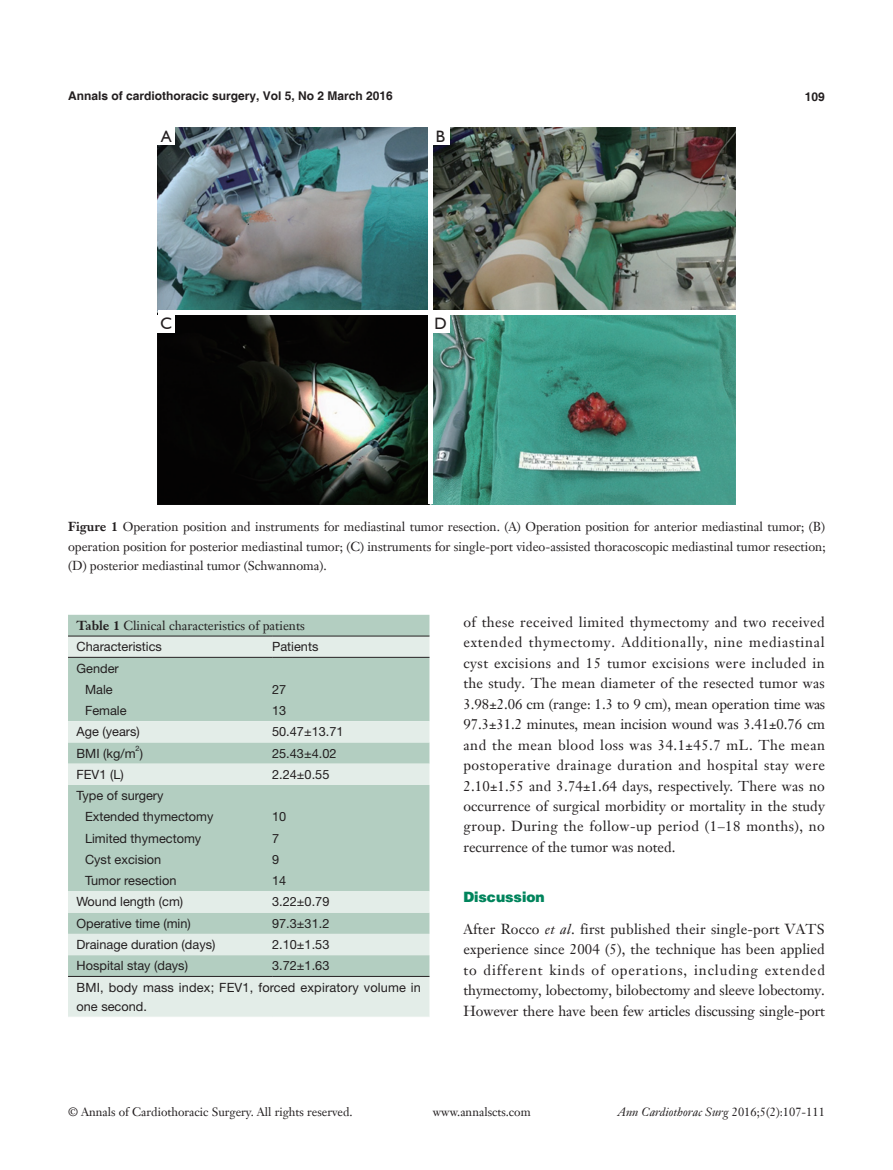
<style>
.page{position:relative;width:893px;height:1170px;background:#fff}
.page>*{position:absolute;margin:0;border:0;box-sizing:border-box;transform-origin:0 0}
.t1{font:16.5px "Humanist 521 BT";color:#231f20}
.t2{font:14.25px/20.4px "Janson Text LT";color:#231f20;text-align:justify}
.t3{font:900 14.25px "Helvetica";color:#00845c}
.t4{font:12.75px/21.3px "Helvetica Neue LT Pro";color:#231f20}
.t5{font:12.75px/19.5px "Janson Text LT";color:#231f20;text-align:justify}
.t6{font:12px "Janson Text LT";color:#231f20}
.t7{font:700 12px "Helvetica";color:#231f20}
.t8{font:italic 12px "Janson Text LT";color:#231f20}
.t9{font:7.5px "Helvetica Neue LT Pro";color:#231f20}
.s1{font-weight:700}
.s2{font-style:italic}
.s3{font-style:normal}
</style>
<div class="page">
<div style="left:68px;top:614px;width:361px;height:21px;background:#b3cec1"></div>
<svg style="left:68px;top:636px;width:361px;height:380px;background:#c4d9cf"></svg>
<hr style="left:68px;top:975px;width:204px;height:1px;background:#231f20">
<hr style="left:272px;top:975px;width:157px;height:1px;background:#231f20">
<hr style="left:68px;top:635px;width:204px;height:1px;background:#231f20">
<hr style="left:272px;top:635px;width:157px;height:1px;background:#231f20">
<hr style="left:68px;top:657px;width:204px;height:1px;background:#231f20">
<hr style="left:272px;top:657px;width:157px;height:1px;background:#231f20">
<img style="left:158px;top:128px;width:577px;height:376px">
<div style="left:158px;top:128px;width:17px;height:17px;background:#fff"></div>
<div style="left:158px;top:315px;width:17px;height:17px;background:#fff"></div>
<div style="left:432px;top:128px;width:17px;height:17px;background:#fff"></div>
<div style="left:432px;top:315px;width:17px;height:17px;background:#fff"></div>
<hr style="left:428px;top:128px;width:4px;height:376px;background:#fff">
<hr style="left:158px;top:311px;width:577px;height:4px;background:#fff">
<p class="t7" style="left:68px;top:88px;width:326px">Annals of cardiothoracic surgery, Vol 5, No 2 March 2016</p>
<p class="t7" style="left:805px;top:89px;width:22px">109</p>
<p class="t1" style="left:161px;top:126px;width:12px">A</p>
<p class="t1" style="left:161px;top:313px;width:13px">C</p>
<p class="t1" style="left:436px;top:126px;width:11px">B</p>
<p class="t1" style="left:435px;top:313px;width:14px">D</p>
<p class="t5" style="left:68px;top:517px;width:759px"><span class="s1">Figure 1</span> Operation position and instruments for mediastinal tumor resection. (A) Operation position for anterior mediastinal tumor; (B) operation position for posterior mediastinal tumor; (C) instruments for single-port video-assisted thoracoscopic mediastinal tumor resection; (D) posterior mediastinal tumor (Schwannoma).</p>
<p class="t5" style="left:77px;top:615px;width:230px"><span class="s1">Table 1</span> Clinical characteristics of patients</p>
<p class="t4" style="left:77px;top:635px;width:87px">Characteristics</p>
<p class="t4" style="left:272px;top:635px;width:48px">Patients</p>
<p class="t4" style="left:77px;top:657px;width:44px;text-align:center">Gender<br>Male</p>
<p class="t4" style="left:272px;top:678px;width:16px">27</p>
<p class="t4" style="left:85px;top:699px;width:43px">Female</p>
<p class="t4" style="left:272px;top:699px;width:16px">13</p>
<p class="t4" style="left:77px;top:720px;width:65px">Age (years)</p>
<p class="t4" style="left:272px;top:720px;width:73px">50.47±13.71</p>
<p class="t4" style="left:77px;top:742px;width:68px">BMI (kg/m )</p>
<p class="t9" style="left:136px;top:744px;width:6px">2</p>
<p class="t4" style="left:272px;top:742px;width:66px">25.43±4.02</p>
<p class="t4" style="left:77px;top:763px;width:49px">FEV1 (L)</p>
<p class="t4" style="left:272px;top:763px;width:59px">2.24±0.55</p>
<p class="t4" style="left:85px;top:784px;width:130px;text-indent:-9px">Type of surgery<br>Extended thymectomy</p>
<p class="t4" style="left:272px;top:805px;width:16px">10</p>
<p class="t4" style="left:85px;top:827px;width:118px">Limited thymectomy</p>
<p class="t4" style="left:272px;top:827px;width:9px">7</p>
<p class="t4" style="left:85px;top:848px;width:78px">Cyst excision</p>
<p class="t4" style="left:272px;top:848px;width:9px">9</p>
<p class="t4" style="left:85px;top:869px;width:93px">Tumor resection</p>
<p class="t4" style="left:272px;top:869px;width:16px">14</p>
<p class="t4" style="left:77px;top:890px;width:108px">Wound length (cm)</p>
<p class="t4" style="left:272px;top:890px;width:59px">3.22±0.79</p>
<p class="t4" style="left:77px;top:912px;width:116px">Operative time (min)</p>
<p class="t4" style="left:272px;top:912px;width:59px">97.3±31.2</p>
<p class="t4" style="left:77px;top:933px;width:140px">Drainage duration (days)</p>
<p class="t4" style="left:272px;top:933px;width:59px">2.10±1.53</p>
<p class="t4" style="left:77px;top:954px;width:113px">Hospital stay (days)</p>
<p class="t4" style="left:77px;top:954px;width:346px;text-indent:196px">3.72±1.63<br>BMI, body mass index; FEV1, forced expiratory volume in</p>
<p class="t4" style="left:77px;top:995px;width:72px">one second.</p>
<p class="t2" style="left:463px;top:611px;width:363px">of these received limited thymectomy and two received extended thymectomy. Additionally, nine mediastinal cyst excisions and 15 tumor excisions were included in the study. The mean diameter of the resected tumor was 3.98±2.06 cm (range: 1.3 to 9 cm), mean operation time was 97.3±31.2 minutes, mean incision wound was 3.41±0.76 cm and the mean blood loss was 34.1±45.7 mL. The mean postoperative drainage duration and hospital stay were 2.10±1.55 and 3.74±1.64 days, respectively. There was no occurrence of surgical morbidity or mortality in the study group. During the follow-up period (1–18 months), no recurrence of the tumor was noted.</p>
<p class="t3" style="left:463px;top:887px;width:83px">Discussion</p>
<p class="t2" style="left:463px;top:918px;width:363px">After Rocco <span class="s2">et al</span>. first published their single-port VATS experience since 2004 (5), the technique has been applied to different kinds of operations, including extended thymectomy, lobectomy, bilobectomy and sleeve lobectomy.<br>However there have been few articles discussing single-port</p>
<p class="t6" style="left:68px;top:1104px;width:286px">© Annals of Cardiothoracic Surgery. All rights reserved.</p>
<p class="t6" style="left:433px;top:1104px;width:99px">www.annalscts.com</p>
<p class="t8" style="left:618px;top:1104px;width:209px">Ann Cardiothorac Surg <span class="s3">2016;5(2):107-111</span></p>
</div>
